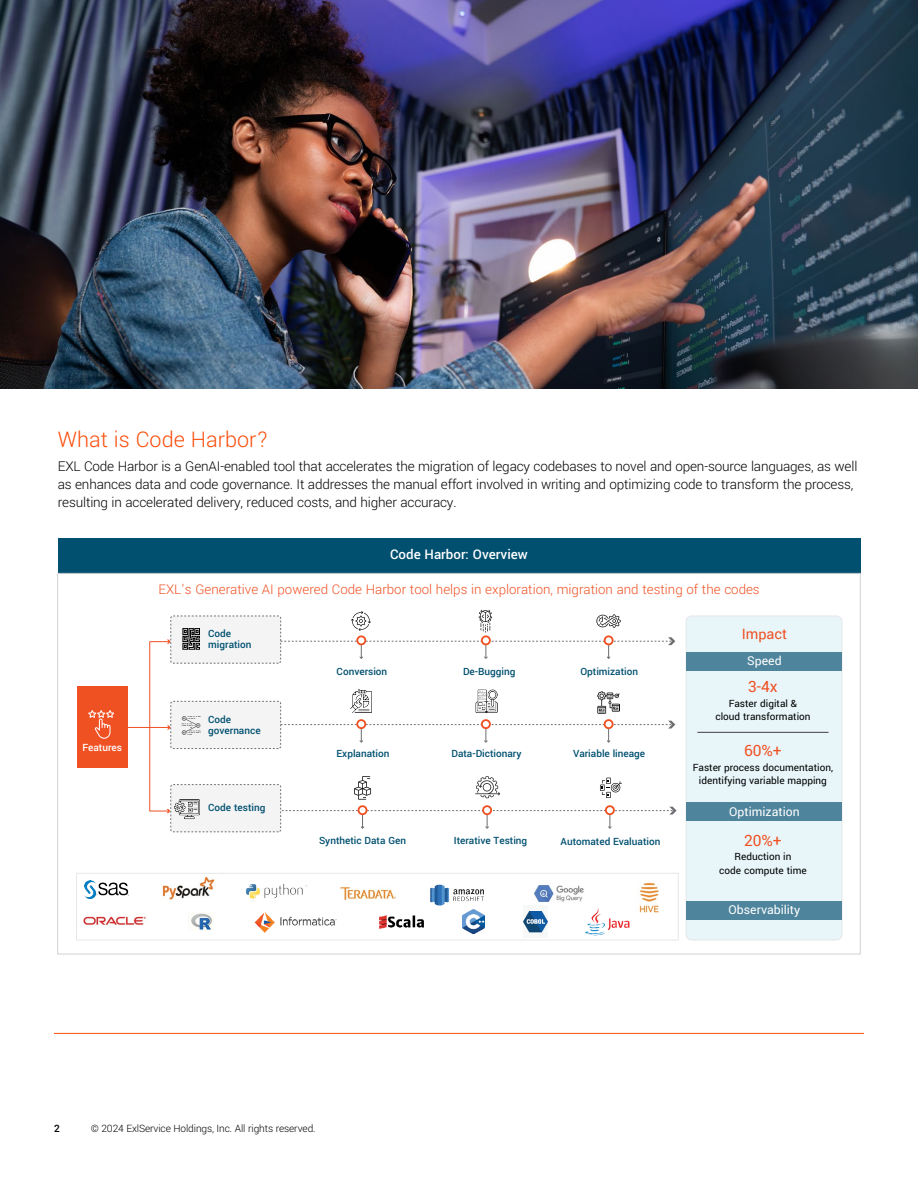
<style>
.page{position:relative;width:918px;height:1188px;background:#fff}
.page>*{position:absolute;margin:0;border:0;box-sizing:border-box;transform-origin:0 0}
.t1{font:300 24px "Yantramanav";color:#fb4e0b}
.t2{font:17.25px "Yantramanav";color:#f05123}
.t3{font:16.05px "Yantramanav";color:#f05123}
.t4{font:300 15px/18px "Yantramanav";letter-spacing:-.01em;color:#000}
.t5{font:300 14.85px "Yantramanav";color:#f05123}
.t6{font:500 14.85px "Yantramanav";color:#fff}
.t7{font:13.5px "Yantramanav";color:#fff}
.t8{font:300 11.25px "Yantramanav";letter-spacing:-.01em;color:#000}
.t9{font:500 11.25px "Yantramanav";color:#000}
.t10{font:500 11.1px/11.1px "Yantramanav";color:#015070}
.t11{font:11.1px/13.4px "Yantramanav";color:#000;text-align:center}
.t12{font:500 11.1px "Yantramanav";color:#fff}
</style>
<div class="page">
<hr style="left:54px;top:1033px;width:810px;height:1px;background:#fb4e0b">
<img style="left:0;top:0;width:918px;height:389px">
<div style="left:58px;top:538px;width:802px;height:35px;background:#015070"></div>
<hr style="left:149px;top:642px;width:1px;height:169px;background:#f05123">
<svg style="left:150px;top:640px;width:21px;height:4px"></svg>
<svg style="left:149px;top:809px;width:21px;height:4px"></svg>
<hr style="left:127px;top:727px;width:42px;height:1px;background:#f05123">
<svg style="left:167px;top:725px;width:4px;height:5px"></svg>
<div style="left:171px;top:616px;width:110px;height:47px;background:#f4f4f5;border-radius:2px"></div>
<div style="left:171px;top:616px;width:110px;height:47px;border:1px dashed #6d6e71;border-radius:2px"></div>
<svg style="left:183px;top:628px;width:17px;height:22px"></svg>
<div style="left:171px;top:701px;width:110px;height:48px;background:#f4f4f5;border-radius:2px"></div>
<div style="left:171px;top:701px;width:110px;height:48px;border:1px dashed #6d6e71;border-radius:2px"></div>
<svg style="left:182px;top:716px;width:19px;height:19px"></svg>
<div style="left:171px;top:785px;width:110px;height:47px;background:#f4f4f5;border-radius:2px"></div>
<div style="left:171px;top:784px;width:110px;height:48px;border:1px dashed #6d6e71;border-radius:2px"></div>
<img style="left:175px;top:799px;width:24px;height:20px">
<div style="left:77px;top:686px;width:50px;height:82px;background:#f05123"></div>
<svg style="left:88px;top:710px;width:26px;height:29px"></svg>
<div style="left:356px;top:719px;width:10px;height:10px;border:2px solid #f05123;border-radius:50%"></div>
<div style="left:481px;top:719px;width:10px;height:10px;border:2px solid #f05123;border-radius:50%"></div>
<svg style="left:281px;top:721px;width:394px;height:22px"></svg>
<div style="left:605px;top:720px;width:8px;height:8px;background:#fff;border-radius:50%"></div>
<div style="left:604px;top:719px;width:10px;height:10px;border:2px solid #f05123;border-radius:50%"></div>
<img style="left:475px;top:690px;width:23px;height:22px">
<img style="left:597px;top:691px;width:23px;height:23px">
<img style="left:350px;top:690px;width:22px;height:23px">
<div style="left:358px;top:805px;width:9px;height:10px;border:2px solid #f05123;border-radius:50%"></div>
<div style="left:482px;top:805px;width:10px;height:10px;border:2px solid #f05123;border-radius:50%"></div>
<svg style="left:282px;top:807px;width:395px;height:22px"></svg>
<div style="left:606px;top:806px;width:8px;height:8px;background:#fff;border-radius:50%"></div>
<div style="left:605px;top:805px;width:10px;height:10px;border:2px solid #f05123;border-radius:50%"></div>
<svg style="left:475px;top:776px;width:25px;height:22px"></svg>
<svg style="left:600px;top:778px;width:22px;height:20px"></svg>
<svg style="left:354px;top:776px;width:17px;height:24px"></svg>
<svg style="left:281px;top:610px;width:394px;height:49px"></svg>
<div style="left:686px;top:616px;width:156px;height:324px;background:#e8f6fa;border-radius:6px"></div>
<div style="left:686px;top:616px;width:156px;height:324px;border:1px solid #e6e7e8;border-radius:6px"></div>
<div style="left:686px;top:652px;width:156px;height:19px;background:#4e849c"></div>
<hr style="left:697px;top:732px;width:132px;height:1px;background:#414042">
<div style="left:686px;top:803px;width:156px;height:18px;background:#4e849c"></div>
<div style="left:686px;top:901px;width:156px;height:19px;background:#4e849c"></div>
<div style="left:76px;top:873px;width:603px;height:67px;border:1px solid #e6e7e8"></div>
<img style="left:84px;top:880px;width:44px;height:18px">
<img style="left:246px;top:884px;width:61px;height:17px">
<img style="left:340px;top:887px;width:56px;height:14px">
<img style="left:83px;top:916px;width:63px;height:9px">
<img style="left:162px;top:877px;width:53px;height:23px">
<img style="left:586px;top:908px;width:44px;height:27px">
<img style="left:430px;top:884px;width:54px;height:22px">
<img style="left:534px;top:885px;width:50px;height:17px">
<img style="left:639px;top:882px;width:20px;height:31px">
<img style="left:463px;top:909px;width:22px;height:24px">
<img style="left:191px;top:913px;width:23px;height:17px">
<img style="left:379px;top:915px;width:45px;height:14px">
<img style="left:254px;top:912px;width:83px;height:21px">
<img style="left:523px;top:911px;width:24px;height:22px">
<h1 class="t1" style="left:58px;top:425px;width:212px">What is Code Harbor?</h1>
<p class="t4" style="left:58px;top:457px;width:801px">EXL Code Harbor is a GenAI-enabled tool that accelerates the migration of legacy codebases to novel and open-source languages, as well as enhances data and code governance. It addresses the manual effort involved in writing and optimizing code to transform the process, resulting in accelerated delivery, reduced costs, and higher accuracy.</p>
<p class="t6" style="left:390px;top:545px;width:139px">Code Harbor: Overview</p>
<p class="t12" style="left:82px;top:740px;width:41px">Features</p>
<p class="t5" style="left:158px;top:580px;width:603px">EXL’s Generative AI powered Code Harbor tool helps in exploration, migration and testing of the codes</p>
<p class="t10" style="left:208px;top:628px;width:45px">Code migration</p>
<p class="t10" style="left:208px;top:714px;width:54px">Code governance</p>
<p class="t10" style="left:208px;top:802px;width:59px">Code testing</p>
<p class="t10" style="left:337px;top:666px;width:52px">Conversion</p>
<p class="t10" style="left:463px;top:666px;width:54px">De-Bugging</p>
<p class="t10" style="left:580px;top:666px;width:59px">Optimization</p>
<p class="t10" style="left:336px;top:748px;width:55px">Explanation</p>
<p class="t10" style="left:452px;top:748px;width:71px">Data-Dictionary</p>
<p class="t10" style="left:573px;top:748px;width:73px">Variable lineage</p>
<p class="t10" style="left:319px;top:835px;width:89px">Synthetic Data Gen</p>
<p class="t10" style="left:454px;top:836px;width:75px">Iterative Testing</p>
<p class="t10" style="left:561px;top:837px;width:101px">Automated Evaluation</p>
<p class="t3" style="left:742px;top:624px;width:47px">Impact</p>
<p class="t7" style="left:747px;top:653px;width:36px">Speed</p>
<p class="t2" style="left:748px;top:675px;width:31px">3-4x</p>
<p class="t11" style="left:715px;top:697px;width:97px">Faster digital &amp; cloud transformation</p>
<p class="t2" style="left:744px;top:740px;width:39px">60%+</p>
<p class="t11" style="left:693px;top:761px;width:142px">Faster process documentation, identifying variable mapping</p>
<p class="t7" style="left:729px;top:803px;width:72px">Optimization</p>
<p class="t2" style="left:744px;top:830px;width:39px">20%+</p>
<p class="t11" style="left:719px;top:850px;width:89px">Reduction in<br>code compute time</p>
<p class="t7" style="left:729px;top:902px;width:73px">Observability</p>
<p class="t9" style="left:54px;top:1121px;width:7px">2</p>
<p class="t8" style="left:91px;top:1122px;width:226px">© 2024 ExlService Holdings, Inc. All rights reserved.</p>
</div>
